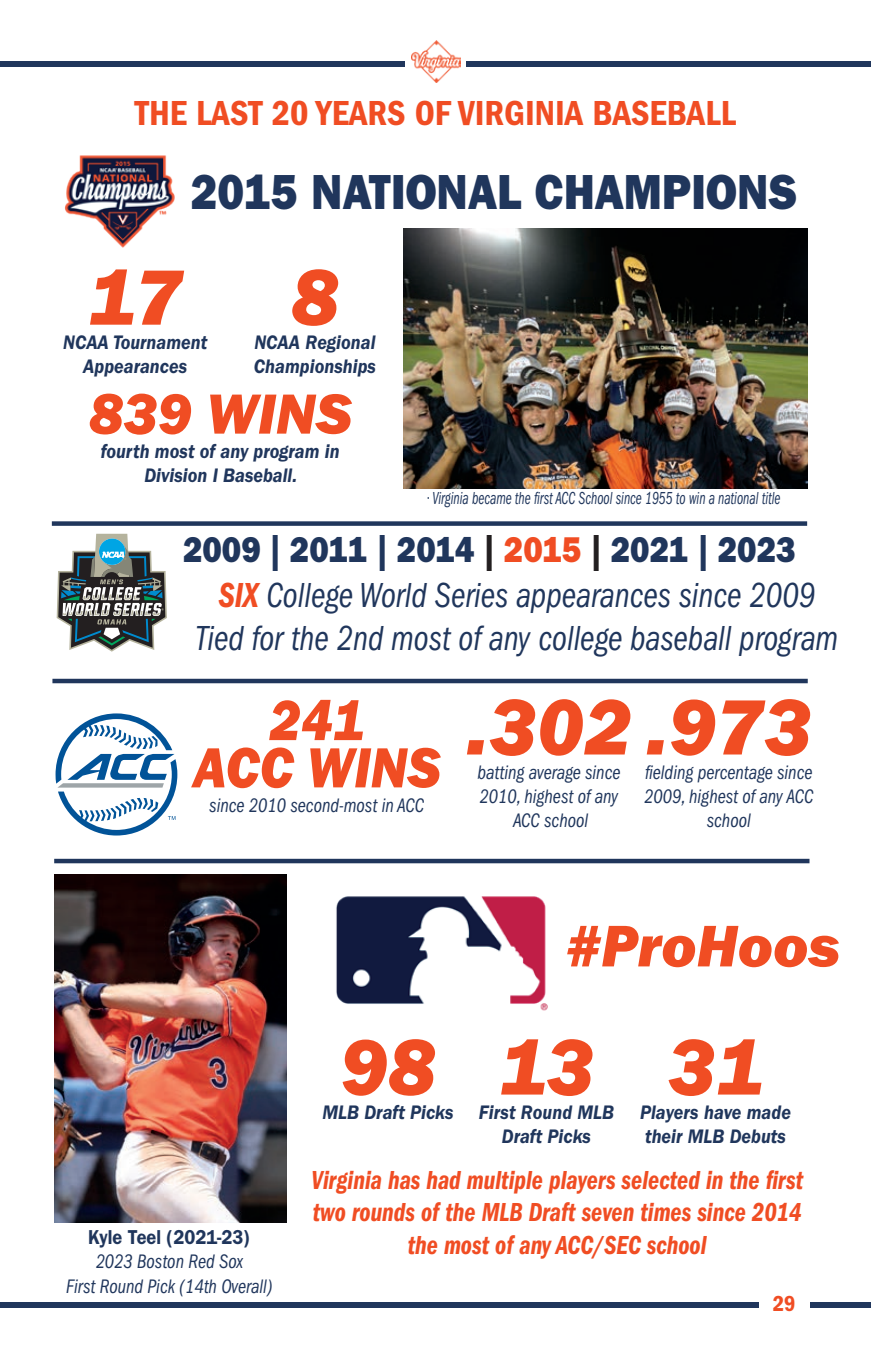
<style>
.page{position:relative;width:871px;height:1357px;background:#fff}
.page>*{position:absolute;margin:0;border:0;box-sizing:border-box;transform-origin:0 0}
.t1{font:81px "ITC Franklin Gothic Std Hvy It";color:#f04d23}
.t2{font:60.75px "ITC Franklin Gothic Std Hvy It";color:#f04d23}
.t3{font:58.5px/47.2px "ITC Franklin Gothic Std Hvy It";color:#f04d23;text-align:center;scale:.92 1}
.t4{font:58.5px "ITC Franklin Gothic Std Hvy It";color:#f04d23}
.t5{font:49.5px "ITC Franklin Gothic Std Hvy";color:#20365c;scale:.9 1}
.t6{font:italic condensed 36px/43.2px "ITC Franklin Gothic Std";color:#20365c;text-align:center;scale:.9 1}
.t7{font:36px "ITC Franklin Gothic Std Dm Cd";color:#f04d23}
.t8{font:36px "ITC Franklin Gothic Std Hvy";color:#20365c;scale:.9 1}
.t9{font:27px/32.4px "ITC Franklin Gothic Std Dm Cd It";color:#f04d23;text-align:center;scale:.9 1}
.t10{font:22.5px "ITC Franklin Gothic Std Dm Cd";color:#f04d23}
.t11{font:italic condensed 20.25px/24.3px "ITC Franklin Gothic Std";color:#20365c;text-align:center;scale:.9 1}
.t12{font:italic 600 20.25px/24.3px "ITC Franklin Gothic Std";color:#20365c;text-align:center;scale:.9 1}
.t13{font:600 20.25px "ITC Franklin Gothic Std";color:#20365c;scale:.9 1}
.t14{font:italic condensed 18px "ITC Franklin Gothic Std";color:#20365c;scale:.75 1}
.s1{color:#231f20}
.s2{color:#f04d23}
.s3{font-family:"ITC Franklin Gothic Std Dm Cd It";font-style:normal;font-stretch:normal;color:#f04d23}
</style>
<div class="page">
<div style="left:0;top:61px;width:871px;height:5px;background:#20365c"></div>
<div style="left:405px;top:36px;width:61px;height:54px;background:#fff"></div>
<img style="left:411px;top:41px;width:49px;height:41px">
<div style="left:0;top:1302px;width:871px;height:5px;background:#20365c"></div>
<div style="left:759px;top:1282px;width:50px;height:51px;background:#fff"></div>
<svg style="left:57px;top:534px;width:110px;height:118px"></svg>
<img style="left:65px;top:155px;width:110px;height:93px">
<svg style="left:56px;top:713px;width:121px;height:122px"></svg>
<img style="left:336px;top:896px;width:212px;height:115px">
<img style="left:403px;top:229px;width:404px;height:259px">
<div style="left:52px;top:521px;width:755px;height:5px;background:#20365c"></div>
<hr style="left:52px;top:679px;width:756px;height:4px;background:#20365c">
<hr style="left:54px;top:859px;width:755px;height:4px;background:#20365c">
<img style="left:54px;top:874px;width:233px;height:348px">
<h3 class="t7" style="left:135px;top:93px;width:602px">THE LAST 20 YEARS OF VIRGINIA BASEBALL</h3>
<h3 class="t5" style="left:191px;top:163px;width:675px">2015 NATIONAL CHAMPIONS</h3>
<h1 class="t1" style="left:291px;top:250px;width:49px">8</h1>
<p class="t12" style="left:254px;top:330px;width:137px;text-align:left">NCAA Regional<br>Championships</p>
<h3 class="t4" style="left:89px;top:380px;width:264px">839 WINS</h3>
<p class="t12" style="left:101px;top:439px;width:267px">fourth most of any program in<br>Division I Baseball.</p>
<h1 class="t1" style="left:88px;top:250px;width:97px">17</h1>
<p class="t12" style="left:63px;top:330px;width:162px">NCAA Tournament<br>Appearances</p>
<p class="t14" style="left:427px;top:488px;width:473px">• Virginia became the first ACC School since 1955 to win a national title</p>
<h3 class="t8" style="left:183px;top:528px;width:682px">2009 | 2011 | 2014 <span class="s1">|</span> <span class="s2">2015</span> <span class="s1">|</span> 2021 | 2023</h3>
<h3 class="t6" style="left:195px;top:574px;width:715px"><span class="s3">SIX</span> College World Series appearances since 2009<br>Tied for the 2nd most of any college baseball program</h3>
<h3 class="t3" style="left:193px;top:697px;width:271px">241<br>ACC WINS</h3>
<p class="t11" style="left:209px;top:793px;width:240px">since 2010 second-most in ACC</p>
<h1 class="t1" style="left:466px;top:680px;width:347px">.302 .973</h1>
<p class="t11" style="left:477px;top:760px;width:160px">batting average since<br>2010, highest of any<br>ACC school</p>
<p class="t11" style="left:644px;top:760px;width:189px">fielding percentage since<br>2009, highest of any ACC school</p>
<h2 class="t2" style="left:565px;top:911px;width:276px">#ProHoos</h2>
<p class="t13" style="left:88px;top:1225px;width:182px">Kyle Teel (2021-23)</p>
<p class="t11" style="left:66px;top:1249px;width:231px">2023 Boston Red Sox<br>First Round Pick (14th Overall)</p>
<h1 class="t1" style="left:499px;top:1020px;width:97px">13</h1>
<p class="t12" style="left:479px;top:1100px;width:152px">First Round MLB<br>Draft Picks</p>
<h3 class="t9" style="left:311px;top:1164px;width:548px">Virginia has had multiple players selected in the first two rounds of the MLB Draft seven times since 2014 the most of any ACC/SEC school</h3>
<h1 class="t1" style="left:340px;top:1020px;width:97px">98</h1>
<p class="t12" style="left:322px;top:1100px;width:147px">MLB Draft Picks</p>
<h1 class="t1" style="left:668px;top:1020px;width:97px">31</h1>
<p class="t12" style="left:640px;top:1100px;width:169px;text-align:left">Players have made their MLB Debuts</p>
<p class="t10" style="left:772px;top:1291px;width:24px">29</p>
</div>
